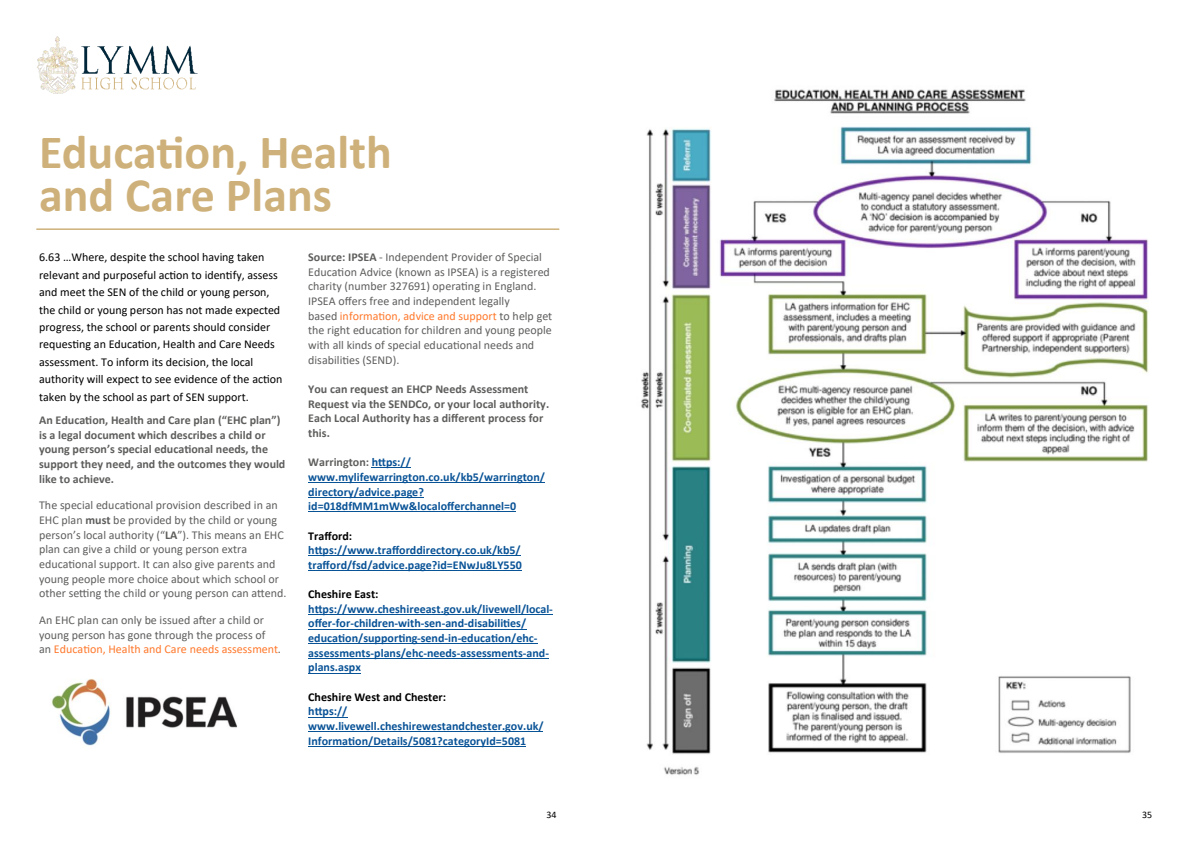
<style>
.page{position:relative;width:1191px;height:842px;background:#fff}
.page>*{position:absolute;margin:0;border:0;box-sizing:border-box;transform-origin:0 0}
.t1{font:700 48px/43.9px "Calibri";color:#ceb17a}
.t2{font:12px/14.6px "Calibri";color:#5e5e5d}
.t3{font:700 12px/14.6px "Calibri";color:#085296}
.t4{font:12px/17.4px "Calibri";color:#000}
.t5{font:700 12px/14.7px "Calibri";color:#5e5e5d}
.t6{font:700 12px "Calibri";color:#000}
.t7{font:10px "Calibri";color:#000}
.s1{font-weight:700}
.s2{color:#ff782b}
.s3{color:#5e5e5d}
</style>
<div class="page">
<img style="left:37px;top:36px;width:41px;height:58px">
<img style="left:81px;top:45px;width:117px;height:29px">
<img style="left:81px;top:77px;width:115px;height:13px">
<hr style="left:36px;top:228px;width:523px;height:2px;background:#ceb17a">
<hr style="left:372px;top:468px;width:39px;height:1px;background:#085296">
<hr style="left:308px;top:482px;width:236px;height:1px;background:#085296">
<hr style="left:308px;top:497px;width:115px;height:1px;background:#085296">
<hr style="left:308px;top:511px;width:208px;height:1px;background:#085296">
<hr style="left:308px;top:555px;width:212px;height:1px;background:#085296">
<hr style="left:308px;top:570px;width:213px;height:1px;background:#085296">
<hr style="left:308px;top:614px;width:244px;height:1px;background:#085296">
<hr style="left:308px;top:629px;width:218px;height:1px;background:#085296">
<hr style="left:308px;top:643px;width:229px;height:1px;background:#085296">
<hr style="left:308px;top:658px;width:241px;height:1px;background:#085296">
<hr style="left:308px;top:673px;width:52px;height:1px;background:#085296">
<hr style="left:308px;top:717px;width:39px;height:1px;background:#085296">
<hr style="left:308px;top:731px;width:235px;height:1px;background:#085296">
<hr style="left:308px;top:746px;width:217px;height:1px;background:#085296">
<img style="left:51px;top:678px;width:186px;height:68px">
<img style="left:641px;top:89px;width:508px;height:686px">
<h1 class="t1" style="left:39px;top:129px;width:354px">Education, Health and Care Plans</h1>
<p class="t4" style="left:39px;top:248px;width:245px">6.63 …Where, despite the school having taken relevant and purposeful action to identify, assess and meet the SEN of the child or young person, the child or young person has not made expected progress, the school or parents should consider requesting an Education, Health and Care Needs assessment. To inform its decision, the local authority will expect to see evidence of the action taken by the school as part of SEN support.</p>
<p class="t5" style="left:39px;top:412px;width:248px">An Education, Health and Care plan (“EHC plan”) is a legal document which describes a child or young person’s special educational needs, the support they need, and the outcomes they would like to achieve.</p>
<p class="t2" style="left:39px;top:498px;width:249px">The special educational provision described in an EHC plan <span class="s1">must</span> be provided by the child or young person’s local authority (“<span class="s1">LA</span>”). This means an EHC plan can give a child or young person extra educational support. It can also give parents and young people more choice about which school or other setting the child or young person can attend.</p>
<p class="t2" style="left:39px;top:612px;width:243px">An EHC plan can only be issued after a child or young person has gone through the process of<br>an <span class="s2">Education, Health and Care needs assessment</span>.</p>
<p class="t2" style="left:308px;top:250px;width:246px"><span class="s1">Source: IPSEA</span> - Independent Provider of Special Education Advice (known as IPSEA) is a registered charity (number 327691) operating in England.<br>IPSEA offers free and independent legally<br>based <span class="s2">information, advice and support</span> to help get the right education for children and young people with all kinds of special educational needs and disabilities (SEND).</p>
<p class="t5" style="left:308px;top:382px;width:242px">You can request an EHCP Needs Assessment Request via the SENDCo, or your local authority.<br>Each Local Authority has a different process for this.</p>
<p class="t3" style="left:308px;top:455px;width:238px"><span class="s3">Warrington:</span> https:// www.mylifewarrington.co.uk/kb5/warrington/ directory/advice.page? id=018dfMM1mWw&amp;localofferchannel=0</p>
<p class="t6" style="left:308px;top:527px;width:46px">Trafford:</p>
<p class="t3" style="left:308px;top:543px;width:215px">https://www.trafforddirectory.co.uk/kb5/ trafford/fsd/advice.page?id=ENwJu8LY550</p>
<p class="t6" style="left:308px;top:586px;width:72px">Cheshire East:</p>
<p class="t3" style="left:308px;top:601px;width:246px">https://www.cheshireeast.gov.uk/livewell/local&shy;offer-for-children-with-sen-and-disabilities/ education/supporting-send-in-education/ehc&shy;assessments-plans/ehc-needs-assessments-and&shy;plans.aspx</p>
<p class="t6" style="left:308px;top:688px;width:139px">Cheshire West and Chester:</p>
<p class="t3" style="left:308px;top:704px;width:237px">https:// www.livewell.cheshirewestandchester.gov.uk/<br>Information/Details/5081?categoryId=5081</p>
<p class="t7" style="left:546px;top:808px;width:12px">34</p>
<p class="t7" style="left:1142px;top:808px;width:12px">35</p>
</div>
